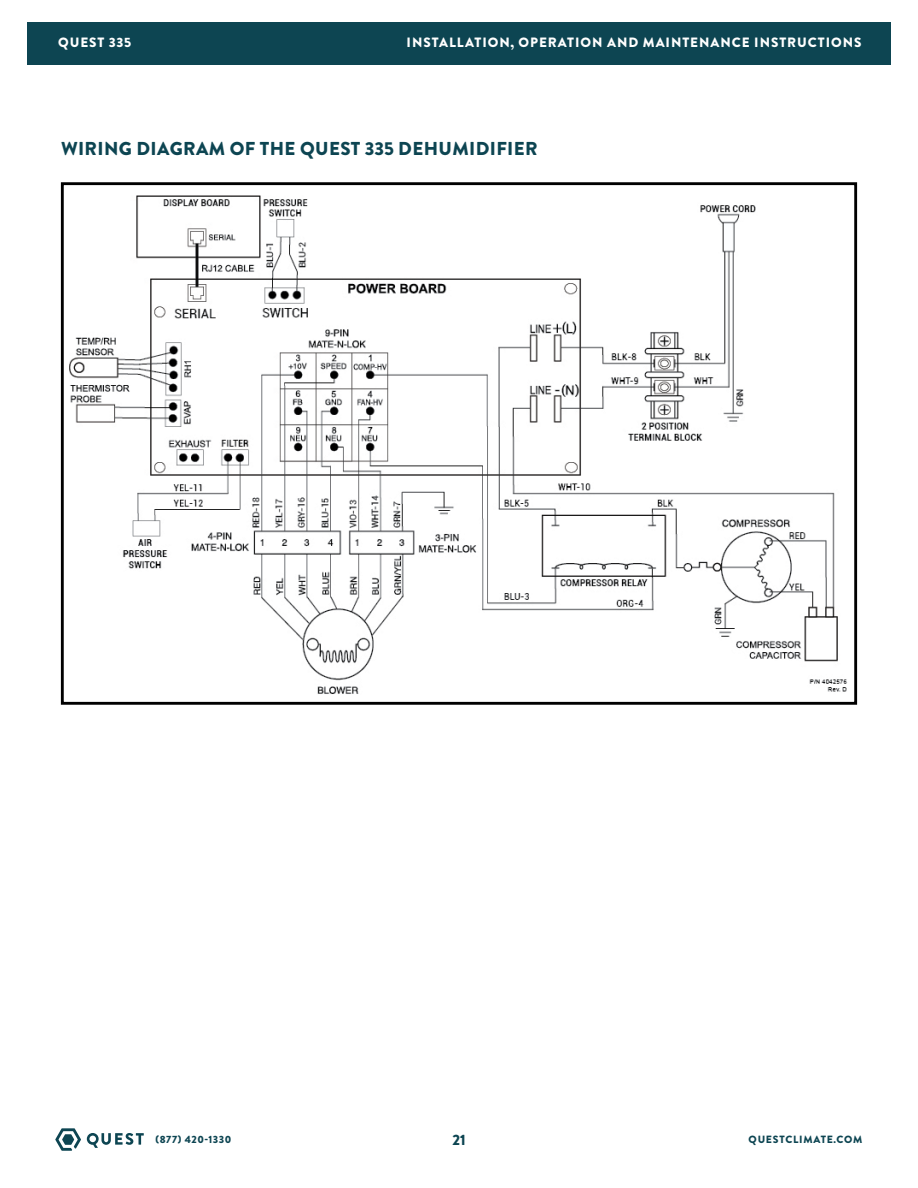
<style>
.page{position:relative;width:918px;height:1188px;background:#fff}
.page>*{position:absolute;margin:0;border:0;box-sizing:border-box;transform-origin:0 0}
.Bold_14_pt_subheads{font:900 18.75px "Brandon Grotesque";letter-spacing:.02em;color:#0d4552}
.t1{font:900 15px "Brandon Grotesque";color:#0d4552}
.t2{font:900 13.5px "Brandon Grotesque";letter-spacing:.07em;color:#fff}
.t3{font:900 10.5px "Brandon Grotesque";letter-spacing:.07em;color:#0d4552}
.t4{font:900 10.5px "Brandon Grotesque";letter-spacing:.05em;color:#0d4552}
</style>
<div class="page">
<div style="left:27px;top:22px;width:864px;height:42px;background:#0d4552"></div>
<svg style="left:55px;top:1128px;width:26px;height:23px"></svg>
<svg style="left:87px;top:1133px;width:57px;height:15px"></svg>
<img style="left:69px;top:196px;width:778px;height:498px">
<div style="left:61px;top:182px;width:796px;height:523px;border:3px solid #000"></div>
<p class="t2" style="left:58px;top:33px;width:75px">QUEST 335</p>
<p class="t2" style="left:407px;top:33px;width:456px">INSTALLATION, OPERATION AND MAINTENANCE INSTRUCTIONS</p>
<p class="Bold_14_pt_subheads" style="left:61px;top:135px;width:478px">WIRING DIAGRAM OF THE QUEST 335 DEHUMIDIFIER</p>
<p class="t1" style="left:452px;top:1129px;width:15px">21</p>
<p class="t4" style="left:156px;top:1132px;width:77px">(877) 420-1330</p>
<p class="t3" style="left:749px;top:1132px;width:115px">QUESTCLIMATE.COM</p>
</div>
